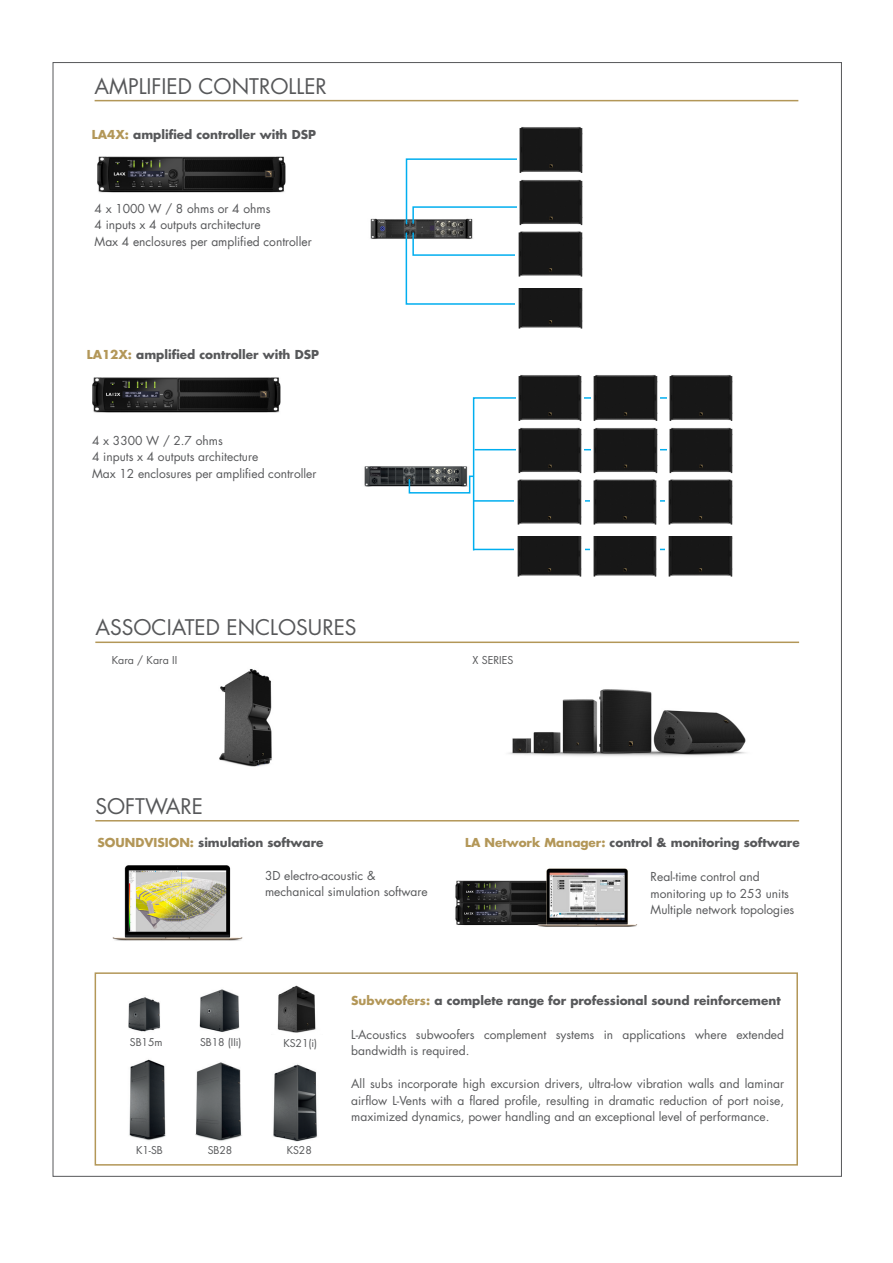
<style>
.page{position:relative;width:893px;height:1263px;background:#fff}
.page>*{position:absolute;margin:0;border:0;box-sizing:border-box;transform-origin:0 0}
._00-SS_TITRE{font:21px "Futura Std";color:#57585a}
._00-PRODUIT_DESCRIPT{font:12px/16.5px "Futura Std";color:#57585a}
._00-PRODUIT_TITRE{font:700 12px "Futura Std";color:#57585a}
._00-PRODUIT_DESCRIPT-2{font:12px "Futura LT";color:#57585a}
._00-PRODUIT_DESCRIPT-3{font:10.65px "Futura Std";color:#57585a}
._00-LEGENDE{font:10.5px "Futura Std";letter-spacing:-.005em;color:#57585a}
.s1{color:#b39758}
</style>
<div class="page">
<div style="left:95px;top:972px;width:703px;height:193px;border:2px solid #b39758"></div>
<img style="left:370px;top:218px;width:35px;height:21px">
<img style="left:97px;top:156px;width:189px;height:37px">
<svg style="left:405px;top:158px;width:112px;height:147px"></svg>
<img style="left:516px;top:288px;width:67px;height:41px">
<img style="left:516px;top:220px;width:67px;height:68px">
<img style="left:517px;top:179px;width:66px;height:51px">
<img style="left:519px;top:127px;width:64px;height:46px">
<img style="left:364px;top:466px;width:44px;height:21px">
<svg style="left:408px;top:397px;width:259px;height:154px"></svg>
<hr style="left:475px;top:449px;width:228px;height:1px;background:#00aeef">
<hr style="left:474px;top:500px;width:228px;height:2px;background:#00aeef">
<hr style="left:473px;top:549px;width:229px;height:1px;background:#00aeef">
<img style="left:515px;top:536px;width:69px;height:41px">
<img style="left:590px;top:536px;width:70px;height:41px">
<img style="left:666px;top:536px;width:67px;height:41px">
<img style="left:515px;top:468px;width:69px;height:68px">
<img style="left:590px;top:468px;width:70px;height:68px">
<img style="left:666px;top:468px;width:67px;height:68px">
<img style="left:516px;top:426px;width:68px;height:52px">
<img style="left:592px;top:426px;width:67px;height:52px">
<img style="left:667px;top:427px;width:66px;height:51px">
<img style="left:516px;top:375px;width:68px;height:51px">
<img style="left:592px;top:375px;width:67px;height:51px">
<img style="left:669px;top:375px;width:64px;height:46px">
<img style="left:128px;top:997px;width:33px;height:35px">
<img style="left:199px;top:989px;width:41px;height:43px">
<img style="left:129px;top:1059px;width:37px;height:82px">
<img style="left:195px;top:1062px;width:47px;height:79px">
<img style="left:273px;top:1064px;width:44px;height:77px">
<img style="left:277px;top:985px;width:39px;height:48px">
<hr style="left:95px;top:820px;width:704px;height:1px;background:#b39758">
<img style="left:112px;top:865px;width:131px;height:76px">
<img style="left:455px;top:868px;width:183px;height:59px">
<hr style="left:95px;top:100px;width:703px;height:1px;background:#b39758">
<img style="left:92px;top:377px;width:189px;height:36px">
<img style="left:508px;top:689px;width:238px;height:67px">
<hr style="left:95px;top:641px;width:704px;height:2px;background:#b39758">
<img style="left:219px;top:669px;width:53px;height:98px">
<p class="_00-SS_TITRE" style="left:95px;top:72px;width:234px">AMPLIFIED CONTROLLER</p>
<p class="_00-PRODUIT_TITRE" style="left:92px;top:126px;width:226px"><span class="s1">LA4X:</span> amplified controller with DSP</p>
<p class="_00-PRODUIT_DESCRIPT-2" style="left:95px;top:201px;width:177px">4 x 1000 W / 8 ohms or 4 ohms</p>
<p class="_00-PRODUIT_DESCRIPT-2" style="left:95px;top:217px;width:168px">4 inputs x 4 outputs architecture</p>
<p class="_00-PRODUIT_DESCRIPT-2" style="left:95px;top:234px;width:219px">Max 4 enclosures per amplified controller</p>
<p class="_00-PRODUIT_TITRE" style="left:87px;top:346px;width:234px"><span class="s1">LA12X:</span> amplified controller with DSP</p>
<p class="_00-PRODUIT_DESCRIPT" style="left:92px;top:432px;width:132px">4 x 3300 W / 2.7 ohms</p>
<p class="_00-PRODUIT_DESCRIPT" style="left:92px;top:449px;width:168px">4 inputs x 4 outputs architecture</p>
<p class="_00-PRODUIT_DESCRIPT" style="left:92px;top:465px;width:226px">Max 12 enclosures per amplified controller</p>
<p class="_00-SS_TITRE" style="left:95px;top:614px;width:263px">ASSOCIATED ENCLOSURES</p>
<p class="_00-PRODUIT_DESCRIPT-3" style="left:112px;top:653px;width:67px">Kara / Kara II</p>
<p class="_00-PRODUIT_DESCRIPT-3" style="left:473px;top:653px;width:42px">X SERIES</p>
<p class="_00-SS_TITRE" style="left:95px;top:792px;width:109px">SOFTWARE</p>
<p class="_00-PRODUIT_TITRE" style="left:97px;top:834px;width:227px"><span class="s1">SOUNDVISION:</span> simulation software</p>
<p class="_00-PRODUIT_DESCRIPT" style="left:265px;top:867px;width:164px">3D electro-acoustic &amp; mechanical simulation software</p>
<p class="_00-PRODUIT_TITRE" style="left:465px;top:834px;width:336px"><span class="s1">LA Network Manager:</span> control &amp; monitoring software</p>
<p class="_00-PRODUIT_DESCRIPT" style="left:651px;top:869px;width:140px">Real-time control and monitoring up to 253 units</p>
<p class="_00-PRODUIT_DESCRIPT" style="left:651px;top:902px;width:145px">Multiple network topologies</p>
<p class="_00-LEGENDE" style="left:130px;top:1035px;width:34px">SB15m</p>
<p class="_00-LEGENDE" style="left:200px;top:1035px;width:43px">SB18 (IIi)</p>
<p class="_00-PRODUIT_TITRE" style="left:351px;top:992px;width:431px"><span class="s1">Subwoofers:</span> a complete range for professional sound reinforcement</p>
<p class="_00-LEGENDE" style="left:283px;top:1036px;width:35px">KS21(i)</p>
<p class="_00-PRODUIT_DESCRIPT" style="left:351px;top:1026px;width:434px">L-Acoustics subwoofers complement systems in applications where extended bandwidth is required.</p>
<p class="_00-PRODUIT_DESCRIPT" style="left:351px;top:1076px;width:434px;text-align:justify">All subs incorporate high excursion drivers, ultra-low vibration walls and laminar airflow L-Vents with a flared profile, resulting in dramatic reduction of port noise, maximized dynamics, power handling and an exceptional level of performance.</p>
<p class="_00-LEGENDE" style="left:136px;top:1144px;width:28px">K1-SB</p>
<p class="_00-LEGENDE" style="left:208px;top:1144px;width:26px">SB28</p>
<p class="_00-LEGENDE" style="left:287px;top:1144px;width:27px">KS28</p>
</div>
